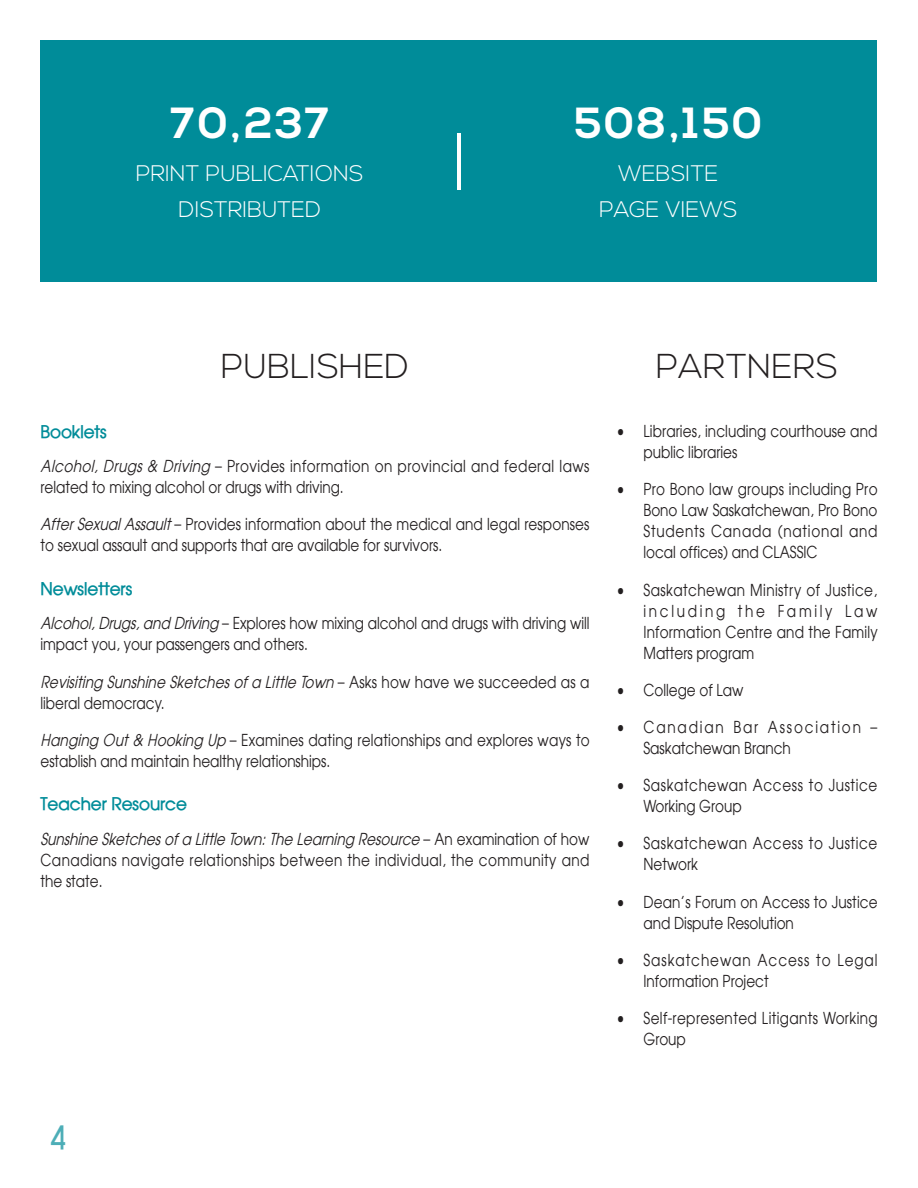
<style>
.page{position:relative;width:918px;height:1188px;background:#fff}
.page>*{position:absolute;margin:0;border:0;box-sizing:border-box;transform-origin:0 0}
.t1{font:700 43.5px "Nexa";letter-spacing:.06em;color:#fff}
.t2{font:300 34.5px "Nexa";color:#231f20}
.t3{font:700 condensed 31.5px "Atilla";color:#4daeb7}
.t4{font:300 22.5px/36px "Nexa";color:#fff;text-align:center}
.t5{font:700 17.25px "Atilla";color:#008c99}
.t6{font:condensed 16.5px/21px "Atilla";letter-spacing:.005em;color:#231f20}
.t7{font:condensed 16.5px/21px "Atilla";letter-spacing:.025em;color:#231f20}
.t8{font:condensed 16.5px/21px "Atilla";letter-spacing:.035em;color:#231f20}
.t9{font:condensed 16.5px/21px "Atilla";letter-spacing:.055em;color:#231f20}
.t10{font:condensed 16.5px/21px "Atilla";letter-spacing:.11em;color:#231f20}
.s1{font-style:italic}
</style>
<div class="page">
<div style="left:40px;top:40px;width:838px;height:242px;background:#008c99"></div>
<hr style="left:457px;top:133px;width:4px;height:56px;background:#fff">
<h1 class="t1" style="left:170px;top:98px;width:160px">70,237</h1>
<h3 class="t4" style="left:136px;top:156px;width:229px">PRINT PUBLICATIONS<br>DISTRIBUTED</h3>
<h2 class="t2" style="left:221px;top:347px;width:190px">PUBLISHED</h2>
<h1 class="t1" style="left:574px;top:98px;width:190px">508,150</h1>
<h3 class="t4" style="left:599px;top:156px;width:140px">WEBSITE<br>PAGE VIEWS</h3>
<h2 class="t2" style="left:656px;top:347px;width:184px">PARTNERS</h2>
<p class="t5" style="left:40px;top:420px;width:68px">Booklets</p>
<p class="t7" style="left:40px;top:455px;width:550px"><span class="s1">Alcohol, Drugs &amp; Driving</span> – Provides information on provincial and federal laws related to mixing alcohol or drugs with driving.</p>
<p class="t6" style="left:40px;top:513px;width:550px"><span class="s1">After Sexual Assault</span> – Provides information about the medical and legal responses to sexual assault and supports that are available for survivors.</p>
<p class="t5" style="left:40px;top:577px;width:93px">Newsletters</p>
<p class="t6" style="left:40px;top:612px;width:551px"><span class="s1">Alcohol, Drugs, and Driving</span> – Explores how mixing alcohol and drugs with driving will impact you, your passengers and others.</p>
<p class="t6" style="left:40px;top:671px;width:550px"><span class="s1">Revisiting Sunshine Sketches of a Little Town</span> – Asks how have we succeeded as a liberal democracy.</p>
<p class="t6" style="left:40px;top:729px;width:551px"><span class="s1">Hanging Out &amp; Hooking Up</span> – Examines dating relationships and explores ways to establish and maintain healthy relationships.</p>
<p class="t5" style="left:40px;top:793px;width:148px">Teacher Resource</p>
<p class="t6" style="left:40px;top:828px;width:550px;text-align:justify"><span class="s1">Sunshine Sketches of a Little Town: The Learning Resource</span> – An examination of how Canadians navigate relationships between the individual, the community and the state.</p>
<p class="t6" style="left:643px;top:420px;width:235px;text-indent:-27px">• Libraries, including courthouse and public libraries</p>
<p class="t6" style="left:643px;top:478px;width:236px;text-align:justify;text-indent:-27px">• Pro Bono law groups including Pro Bono Law Saskatchewan, Pro Bono Students Canada (national and local offices) and CLASSIC</p>
<p class="t6" style="left:643px;top:579px;width:236px;text-align:justify;text-indent:-27px">• Saskatchewan Ministry of Justice, including the Family Law Information Centre and the Family Matters program</p>
<p class="t6" style="left:616px;top:679px;width:128px">• College of Law</p>
<p class="t10" style="left:643px;top:716px;width:235px;text-indent:-27px">• Canadian Bar Association –<br>Saskatchewan Branch</p>
<p class="t8" style="left:643px;top:774px;width:235px;text-indent:-27px">• Saskatchewan Access to Justice<br>Working Group</p>
<p class="t8" style="left:643px;top:832px;width:235px;text-indent:-27px">• Saskatchewan Access to Justice<br>Network</p>
<p class="t6" style="left:643px;top:891px;width:236px;text-indent:-27px">• Dean’s Forum on Access to Justice and Dispute Resolution</p>
<p class="t9" style="left:643px;top:949px;width:236px;text-indent:-27px">• Saskatchewan Access to Legal<br>Information Project</p>
<p class="t7" style="left:643px;top:1007px;width:236px;text-indent:-27px">• Self-represented Litigants Working<br>Group</p>
<h3 class="t3" style="left:51px;top:1117px;width:16px">4</h3>
</div>
